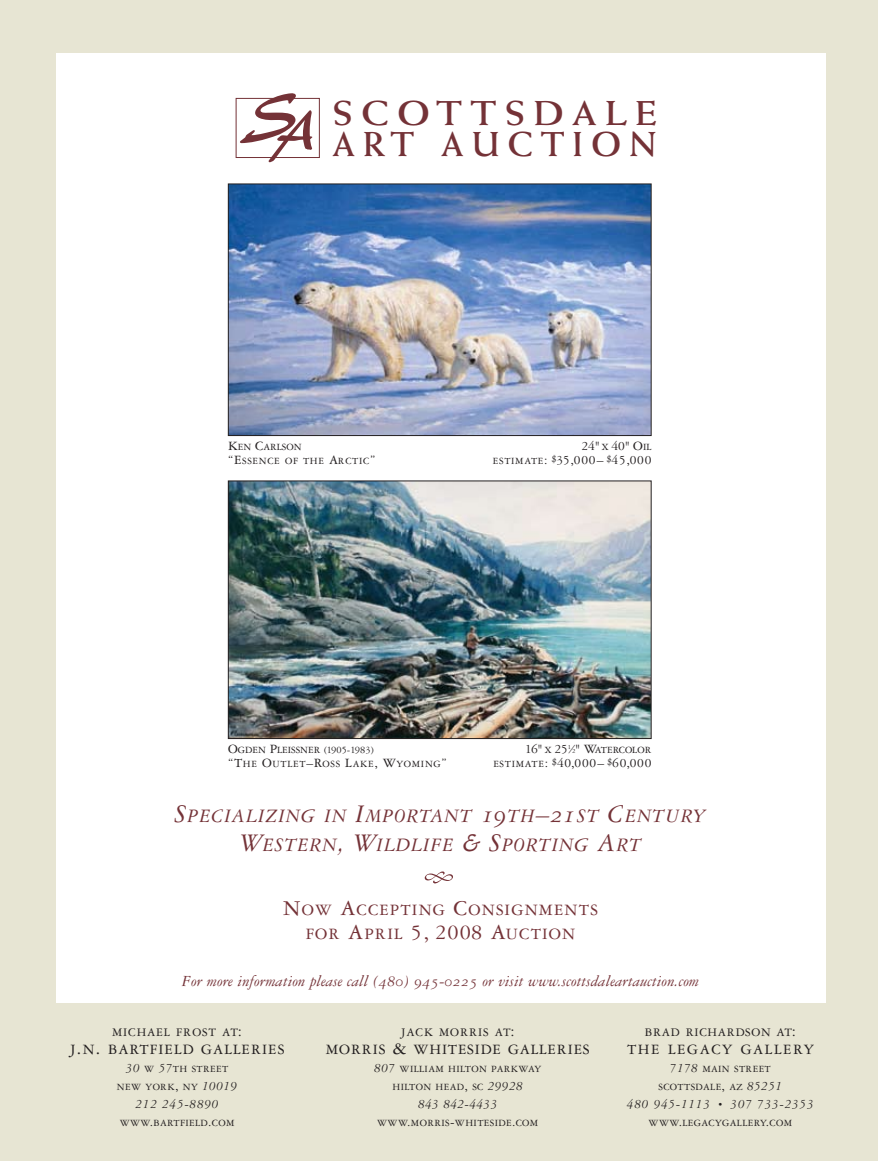
<style>
.page{position:relative;width:878px;height:1161px;background:#fff}
.page>*{position:absolute;margin:0;border:0;box-sizing:border-box;transform-origin:0 0}
.t1{font:700 34.65px/30.6px "Weiss";letter-spacing:.225em;color:#743237;text-align:right;scale:1.09 1}
.t2{font:20.25px/28.5px "Garamond Three Italic Os F";letter-spacing:.035em;color:#743237;text-align:center}
.t3{font:16.8px/24px "Garamond Three";letter-spacing:.065em;color:#743237;text-align:center}
.t4{font:16.5px "Garamond Three Italic Os F";letter-spacing:.005em;color:#743237}
.t5{font:15.15px "Garamond Three";letter-spacing:.065em;color:#231f20}
.t6{font:15.15px "Garamond Three";letter-spacing:.1em;color:#231f20}
.t7{font:13.5px "Garamond Three";letter-spacing:.05em;color:#231f20}
.t8{font:italic 13.5px "Garamond Three";letter-spacing:.05em;color:#231f20}
.t9{font:italic 13.5px "Garamond Three";letter-spacing:.025em;color:#231f20}
.t10{font:12.3px "Garamond Three";letter-spacing:.065em;color:#231f20}
.t11{font:10.2px/18px "Garamond Three";letter-spacing:.035em;color:#231f20;text-align:center}
.t12{font:10.2px "Garamond Three";color:#231f20}
.t13{font:10.2px "Garamond Three";letter-spacing:.065em;color:#231f20}
.s1{font-family:"Palette DTC";font-weight:400;font-size:56.85px}
.s2{font-size:13.5px}
.s3{font-size:10.2px}
.s4{font-size:10.5px}
.s5{font-size:6.75px}
.s6{font-size:27px}
.s7{font-size:22.5px}
.s8{font-size:16.5px}
.s9{font-size:20.25px}
.s10{font-style:italic;font-size:13.5px}
.s11{font-size:9px}
</style>
<div class="page">
<img style="left:0;top:0;width:878px;height:1161px">
<h1 class="t1" style="left:245px;top:97px;width:379px"><span class="s1">SA</span> SCOTTSDALE<br>ART AUCTION</h1>
<p class="t12" style="left:228px;top:442px;width:75px"><span class="s2">K</span>EN <span class="s2">C</span>ARLSON</p>
<h3 class="t7" style="left:581px;top:439px;width:71px">24" <span class="s3">X</span> 40" O<span class="s3">IL</span></h3>
<p class="t13" style="left:228px;top:456px;width:149px"><span class="s2">“E</span>SSENCE OF THE <span class="s2">A</span>RCTIC<span class="s2">”</span></p>
<h3 class="t7" style="left:493px;top:453px;width:160px"><span class="s3">ESTIMATE</span>: <sup>$</sup>35,000– <sup>$</sup>45,000</h3>
<p class="t12" style="left:228px;top:745px;width:147px"><span class="s2">O</span>GDEN <span class="s2">P</span>LEISSNER <span class="s4">(1905-1983)</span></p>
<p class="t12" style="left:525px;top:745px;width:128px"><span class="s2">16"</span> X <span class="s2">25</span><sup>1</sup><span class="s2">⁄</span><span class="s5">2</span><span class="s2">" W</span>ATERCOLOR</p>
<p class="t13" style="left:228px;top:759px;width:220px"><span class="s2">“T</span>HE <span class="s2">O</span>UTLET<span class="s2">–R</span>OSS <span class="s2">L</span>AKE<span class="s2">, W</span>YOMING<span class="s2">”</span></p>
<h3 class="t7" style="left:493px;top:756px;width:160px"><span class="s3">ESTIMATE</span>: <sup>$</sup>40,000– <sup>$</sup>60,000</h3>
<h2 class="t2" style="left:175px;top:802px;width:532px"><span class="s6">S</span>PECIALIZING IN <span class="s6">I</span>MPORTANT <span class="s6">19</span>TH<span class="s6">–21</span>ST <span class="s6">C</span>ENTURY<br><span class="s6">W</span>ESTERN<span class="s6">, W</span>ILDLIFE <span class="s6">&amp; S</span>PORTING <span class="s6">A</span>RT</h2>
<h3 class="t3" style="left:283px;top:898px;width:316px"><span class="s7">N</span>OW <span class="s7">A</span>CCEPTING <span class="s7">C</span>ONSIGNMENTS<br>FOR <span class="s7">A</span>PRIL <span class="s7">5, 2008 A</span>UCTION</h3>
<h3 class="t4" style="left:182px;top:972px;width:518px">For more information please call (480) 945-0225 or visit www.scottsdaleartauction.com</h3>
<p class="t10" style="left:112px;top:1026px;width:131px">MICHAEL FROST AT<span class="s8">:</span></p>
<h3 class="t5" style="left:70px;top:1041px;width:216px">J<span class="s9">.</span>N<span class="s9">.</span> BARTFIELD GALLERIES</h3>
<p class="t11" style="left:117px;top:1060px;width:122px"><span class="s10">30</span> W <span class="s10">57</span>TH STREET<br>NEW YORK<span class="s2">,</span> NY <span class="s10">10019</span></p>
<h3 class="t8" style="left:135px;top:1097px;width:85px">212 245-8890</h3>
<p class="t11" style="left:120px;top:1114px;width:116px">WWW<span class="s2">.</span>BARTFIELD<span class="s2">.</span>COM</p>
<p class="t10" style="left:401px;top:1026px;width:115px">JACK MORRIS AT<span class="s8">:</span></p>
<h3 class="t5" style="left:326px;top:1041px;width:265px">MORRIS <span class="s9">&amp;</span> WHITESIDE GALLERIES</h3>
<p class="t11" style="left:374px;top:1060px;width:168px"><span class="s10">807</span> WILLIAM HILTON PARKWAY<br>HILTON HEAD<span class="s2">,</span> SC <span class="s10">29928</span></p>
<h3 class="t9" style="left:418px;top:1097px;width:81px">843 842-4433</h3>
<p class="t11" style="left:377px;top:1114px;width:163px">WWW<span class="s2">.</span>MORRIS<span class="s2">-</span>WHITESIDE<span class="s2">.</span>COM</p>
<p class="t10" style="left:644px;top:1026px;width:153px">BRAD RICHARDSON AT<span class="s8">:</span></p>
<h3 class="t6" style="left:627px;top:1041px;width:188px">THE LEGACY GALLERY</h3>
<p class="t11" style="left:658px;top:1060px;width:125px"><span class="s10">7178</span> MAIN STREET<br>SCOTTSDALE<span class="s2">,</span> AZ <span class="s10">85251</span></p>
<h3 class="t8" style="left:627px;top:1097px;width:188px">480 945-1113 <span class="s11">•</span> 307 733-2353</h3>
<p class="t11" style="left:648px;top:1114px;width:145px">WWW<span class="s2">.</span>LEGACYGALLERY<span class="s2">.</span>COM</p>
</div>
